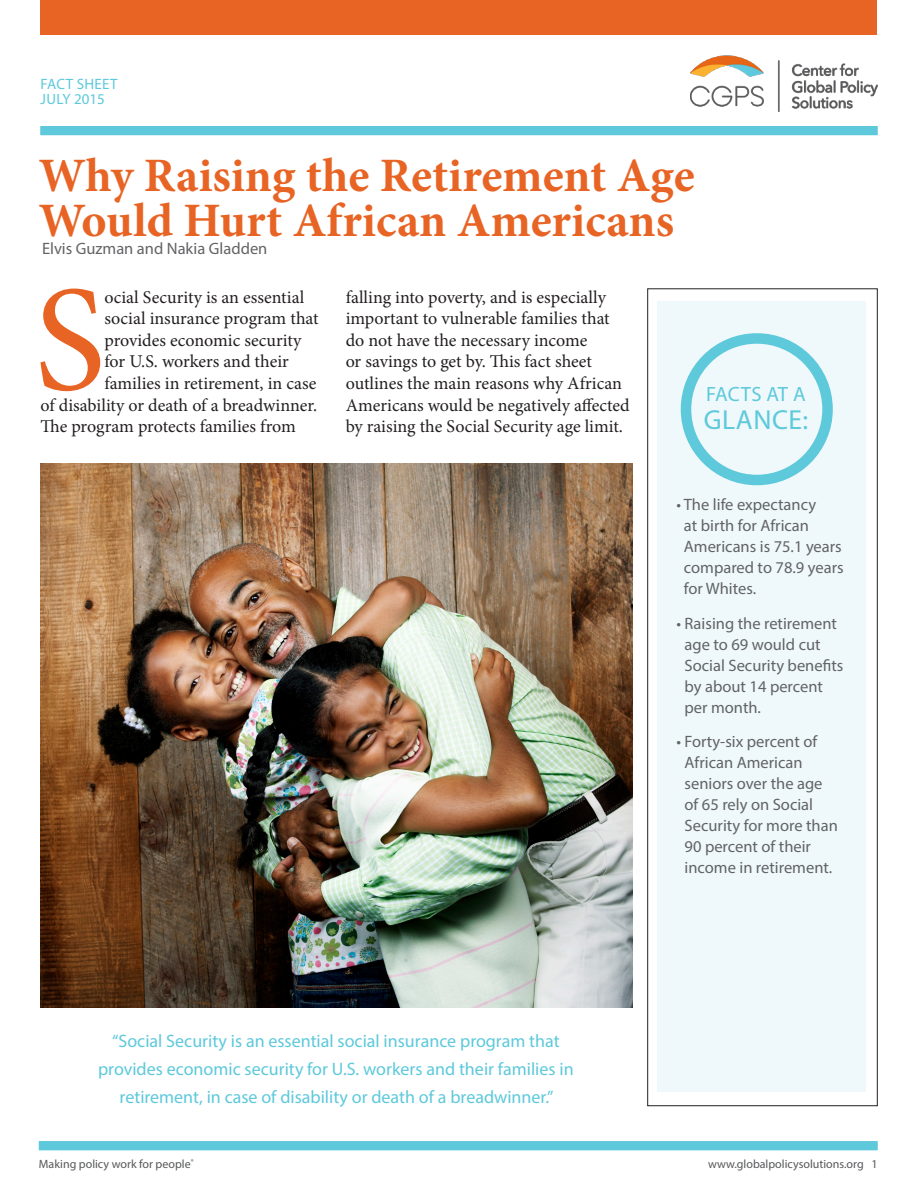
<style>
.page{position:relative;width:918px;height:1188px;background:#fff}
.page>*{position:absolute;margin:0;border:0;box-sizing:border-box;transform-origin:0 0}
.t1{font:150.9px "Minion Pro";color:#e86424}
.t2{font:700 48px/45px "Minion Pro";color:#e86424}
.t3{font:27.6px "Myriad Pro";letter-spacing:.02em;color:#5dc9db}
.t4{font:20.7px "Myriad Pro";letter-spacing:.005em;color:#5dc9db}
.t5{font:18px/21.6px "Minion Pro";color:#231f20}
.t6{font:18px/27.6px "Myriad Pro";color:#5dc9db;text-align:center}
.t7{font:16.5px/21px "Myriad Pro";color:#636366}
.t8{font:15px/15px "Myriad Pro";letter-spacing:.02em;color:#5dc9db}
.t9{font:12px "Myriad Pro";color:#57585a}
</style>
<div class="page">
<img style="left:691px;top:55px;width:187px;height:56px">
<div style="left:40px;top:126px;width:838px;height:9px;background:#5dc9db"></div>
<div style="left:40px;top:0;width:838px;height:35px;background:#e86424"></div>
<div style="left:648px;top:289px;width:230px;height:817px;border:1px solid #231f20"></div>
<div style="left:658px;top:301px;width:208px;height:791px;background:#eff9fb"></div>
<div style="left:681px;top:333px;width:152px;height:152px;border:10px solid #5dc9db;border-radius:50%"></div>
<div style="left:39px;top:1141px;width:839px;height:9px;background:#5dc9db"></div>
<img style="left:40px;top:463px;width:593px;height:545px">
<p class="t8" style="left:41px;top:76px;width:78px">FACT SHEET<br>JULY 2015</p>
<p class="t2" style="left:39px;top:152px;width:657px">Why Raising the Retirement Age<br>Would Hurt African Americans</p>
<p class="t7" style="left:42px;top:237px;width:227px">Elvis Guzman and Nakia Gladden</p>
<p class="t1" style="left:34px;top:240px;width:73px">S</p>
<p class="t5" style="left:104px;top:286px;width:201px">ocial Security is an essential</p>
<p class="t5" style="left:104px;top:308px;width:216px">social insurance program that</p>
<p class="t5" style="left:104px;top:329px;width:198px">provides economic security</p>
<p class="t5" style="left:104px;top:351px;width:186px">for U.S. workers and their</p>
<p class="t5" style="left:104px;top:372px;width:213px">families in retirement, in case</p>
<p class="t5" style="left:40px;top:394px;width:278px">of disability or death of a breadwinner.</p>
<p class="t5" style="left:40px;top:416px;width:257px">The program protects families from</p>
<p class="t5" style="left:346px;top:286px;width:286px">falling into poverty, and is especially important to vulnerable families that do not have the necessary income<br>or savings to get by. This fact sheet outlines the main reasons why African Americans would be negatively affected by raising the Social Security age limit.</p>
<p class="t4" style="left:706px;top:382px;width:101px">FACTS AT A</p>
<p class="t3" style="left:704px;top:403px;width:106px">GLANCE:</p>
<p class="t7" style="left:684px;top:494px;width:161px;text-indent:-7px">• The life expectancy<br>at birth for African<br>Americans is 75.1 years compared to 78.9 years for Whites.</p>
<p class="t7" style="left:685px;top:613px;width:160px;text-indent:-8px">• Raising the retirement age to 69 would cut<br>Social Security benefits by about 14 percent per month.</p>
<p class="t7" style="left:685px;top:731px;width:155px;text-indent:-8px">• Forty-six percent of<br>African American seniors over the age of 65 rely on Social<br>Security for more than<br>90 percent of their income in retirement.</p>
<p class="t6" style="left:98px;top:1027px;width:477px">“Social Security is an essential social insurance program that provides economic security for U.S. workers and their families in retirement, in case of disability or death of a breadwinner.”</p>
<p class="t9" style="left:39px;top:1157px;width:156px">Making policy work for people<sup>®</sup></p>
<p class="t9" style="left:708px;top:1157px;width:171px">www.globalpolicysolutions.org 1</p>
</div>
